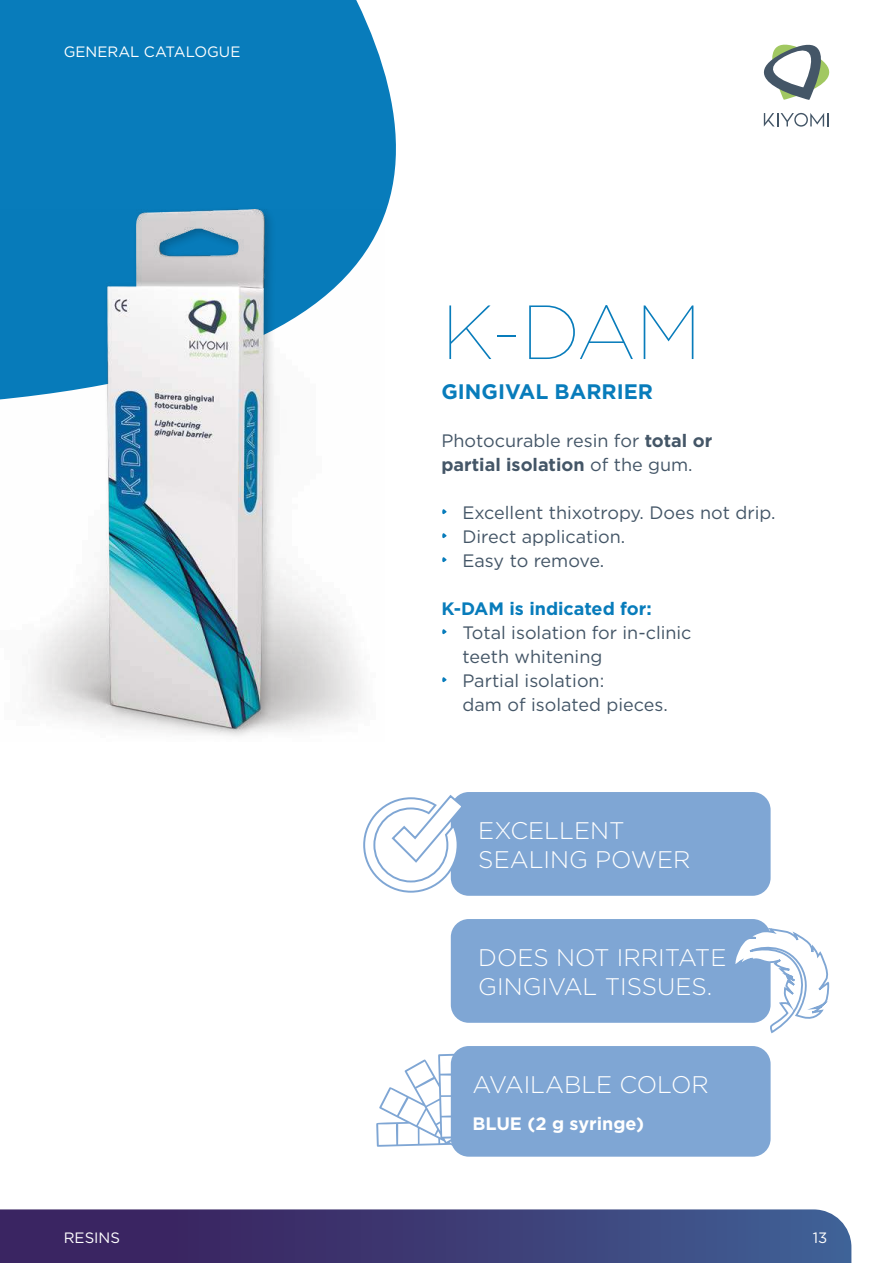
<style>
.page{position:relative;width:893px;height:1263px;background:#fff}
.page>*{position:absolute;margin:0;border:0;box-sizing:border-box;transform-origin:0 0}
.t1{font:100 76.5px "Gotham";color:#087cbb}
.t2{font:300 24px/28.8px "Gotham";color:#fff}
.t3{font:700 21px "Gotham";color:#087cbb}
.t4{font:18px/24px "Gotham";color:#445667}
.t5{font:700 18px "Gotham";color:#087cbb}
.t6{font:700 18px "Gotham";color:#fff}
.t7{font:15px "Gotham";color:#fff}
.s1{font-weight:700}
</style>
<div class="page">
<svg style="left:0;top:0;width:802px;height:206px"></svg>
<div style="left:0;top:206px;width:392px;height:544px;background:#000;opacity:.2"></div>
<img style="left:0;top:210px;width:385px;height:531px">
<svg style="left:442px;top:509px;width:5px;height:6px"></svg>
<svg style="left:442px;top:533px;width:5px;height:6px"></svg>
<svg style="left:442px;top:557px;width:5px;height:6px"></svg>
<svg style="left:442px;top:629px;width:5px;height:6px"></svg>
<svg style="left:442px;top:677px;width:5px;height:6px"></svg>
<div style="left:451px;top:792px;width:320px;height:104px;background:#7fa6d4;border-radius:18px"></div>
<div style="left:451px;top:919px;width:320px;height:104px;background:#7fa6d4;border-radius:18px"></div>
<div style="left:451px;top:1046px;width:320px;height:111px;background:#7fa6d4;border-radius:18px"></div>
<svg style="left:376px;top:1053px;width:79px;height:94px"></svg>
<svg style="left:0;top:1209px;width:851px;height:54px;background:#3f3e77"></svg>
<svg style="left:363px;top:793px;width:100px;height:101px"></svg>
<svg style="left:732px;top:929px;width:98px;height:105px"></svg>
<svg style="left:725px;top:22px;width:105px;height:78px"></svg>
<svg style="left:764px;top:113px;width:65px;height:14px"></svg>
<p class="t7" style="left:64px;top:42px;width:178px">GENERAL CATALOGUE</p>
<h1 class="t1" style="left:441px;top:285px;width:261px">K-DAM</h1>
<p class="t3" style="left:441px;top:377px;width:213px">GINGIVAL BARRIER</p>
<p class="t4" style="left:441px;top:428px;width:272px">Photocurable resin for <span class="s1">total or partial isolation</span> of the gum.</p>
<p class="t4" style="left:462px;top:500px;width:315px">Excellent thixotropy. Does not drip.<br>Direct application.<br>Easy to remove.</p>
<p class="t5" style="left:441px;top:596px;width:212px">K-DAM is indicated for:</p>
<p class="t4" style="left:462px;top:620px;width:231px">Total isolation for in-clinic teeth whitening<br>Partial isolation:<br>dam of isolated pieces.</p>
<h2 class="t2" style="left:478px;top:815px;width:214px">EXCELLENT<br>SEALING POWER</h2>
<h2 class="t2" style="left:478px;top:942px;width:250px">DOES NOT IRRITATE<br>GINGIVAL TISSUES.</h2>
<h2 class="t2" style="left:473px;top:1069px;width:238px">AVAILABLE COLOR</h2>
<p class="t6" style="left:473px;top:1111px;width:173px">BLUE (2 g syringe)</p>
<p class="t7" style="left:64px;top:1228px;width:58px">RESINS</p>
<p class="t7" style="left:813px;top:1228px;width:16px">13</p>
</div>
